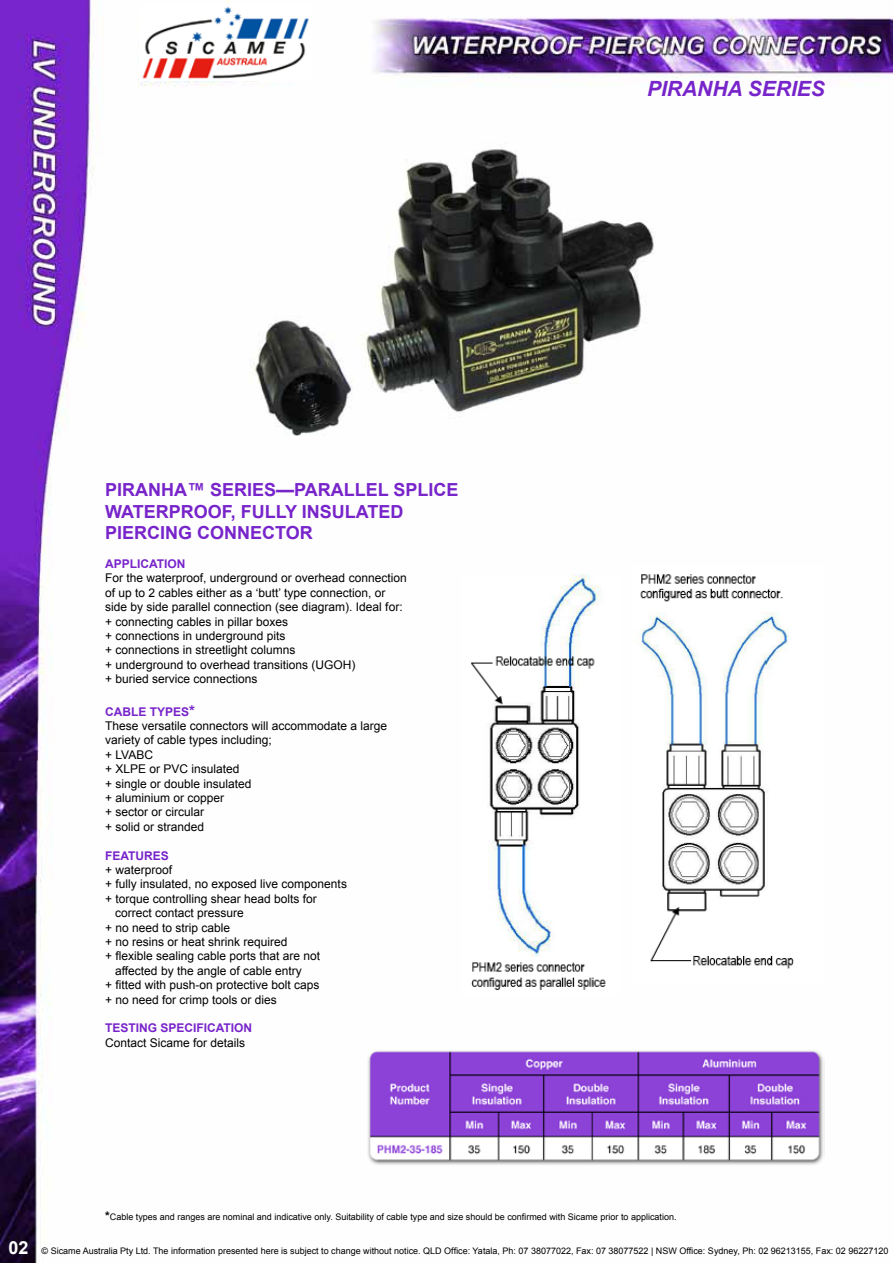
<style>
.page{position:relative;width:893px;height:1263px;background:#fff}
.page>*{position:absolute;margin:0;border:0;box-sizing:border-box;transform-origin:0 0}
.t1{font:italic 700 21px "Arial";color:#7724ca}
.t2{font:700 18px/21.6px "Arial";color:#7724ca}
.t3{font:700 18px "Arial";color:#fff}
.t4{font:12px/14.4px "Arial";color:#000}
.t5{font:700 12px "Arial";color:#7724ca}
.t6{font:9px "Arial";color:#000}
.s1{font-weight:700;color:#7724ca}
.s2{font-weight:700;font-size:15px;color:#7724ca}
.s3{font-weight:700;font-size:12px}
</style>
<div class="page">
<img style="left:0;top:0;width:893px;height:1263px">
<img style="left:249px;top:142px;width:409px;height:294px">
<img style="left:463px;top:566px;width:158px;height:430px">
<img style="left:632px;top:565px;width:193px;height:420px">
<img style="left:368px;top:1048px;width:457px;height:117px">
<img style="left:139px;top:4px;width:173px;height:77px">
<h1 class="t1" style="left:647px;top:75px;width:179px">PIRANHA SERIES</h1>
<h2 class="t2" style="left:105px;top:479px;width:355px">PIRANHA™ SERIES—PARALLEL SPLICE<br>WATERPROOF, FULLY INSULATED<br>PIERCING CONNECTOR</h2>
<p class="t5" style="left:105px;top:556px;width:82px">APPLICATION</p>
<p class="t4" style="left:105px;top:571px;width:303px">For the waterproof, underground or overhead connection of up to 2 cables either as a ‘butt’ type connection, or side by side parallel connection (see diagram). Ideal for: + connecting cables in pillar boxes<br>+ connections in underground pits<br>+ connections in streetlight columns<br>+ underground to overhead transitions (UGOH)<br>+ buried service connections</p>
<p class="t4" style="left:105px;top:704px;width:284px"><span class="s1">CABLE TYPES</span><span class="s2">*<br></span>These versatile connectors will accommodate a large variety of cable types including;<br>+ LVABC<br>+ XLPE or PVC insulated<br>+ single or double insulated<br>+ aluminium or copper<br>+ sector or circular<br>+ solid or stranded</p>
<p class="t5" style="left:105px;top:847px;width:65px">FEATURES</p>
<p class="t4" style="left:105px;top:863px;width:69px">+ waterproof</p>
<p class="t4" style="left:105px;top:877px;width:243px">+ fully insulated, no exposed live components</p>
<p class="t4" style="left:105px;top:891px;width:213px">+ torque controlling shear head bolts for</p>
<p class="t4" style="left:115px;top:906px;width:130px">correct contact pressure</p>
<p class="t4" style="left:105px;top:920px;width:127px">+ no need to strip cable</p>
<p class="t4" style="left:105px;top:935px;width:184px">+ no resins or heat shrink required</p>
<p class="t4" style="left:105px;top:949px;width:217px">+ flexible sealing cable ports that are not</p>
<p class="t4" style="left:115px;top:963px;width:188px">affected by the angle of cable entry</p>
<p class="t4" style="left:105px;top:978px;width:216px">+ fitted with push-on protective bolt caps</p>
<p class="t4" style="left:105px;top:992px;width:173px">+ no need for crimp tools or dies</p>
<p class="t5" style="left:105px;top:1020px;width:149px">TESTING SPECIFICATION</p>
<p class="t4" style="left:105px;top:1035px;width:142px">Contact Sicame for details</p>
<h2 class="t3" style="left:9px;top:1236px;width:22px">02</h2>
<p class="t6" style="left:105px;top:1211px;width:573px"><span class="s3">*</span>Cable types and ranges are nominal and indicative only. Suitability of cable type and size should be confirmed with Sicame prior to application.</p>
<p class="t6" style="left:42px;top:1245px;width:848px">© Sicame Australia Pty Ltd. The information presented here is subject to change without notice. QLD Office: Yatala, Ph: 07 38077022, Fax: 07 38077522 | NSW Office: Sydney, Ph: 02 96213155, Fax: 02 96227120</p>
</div>
